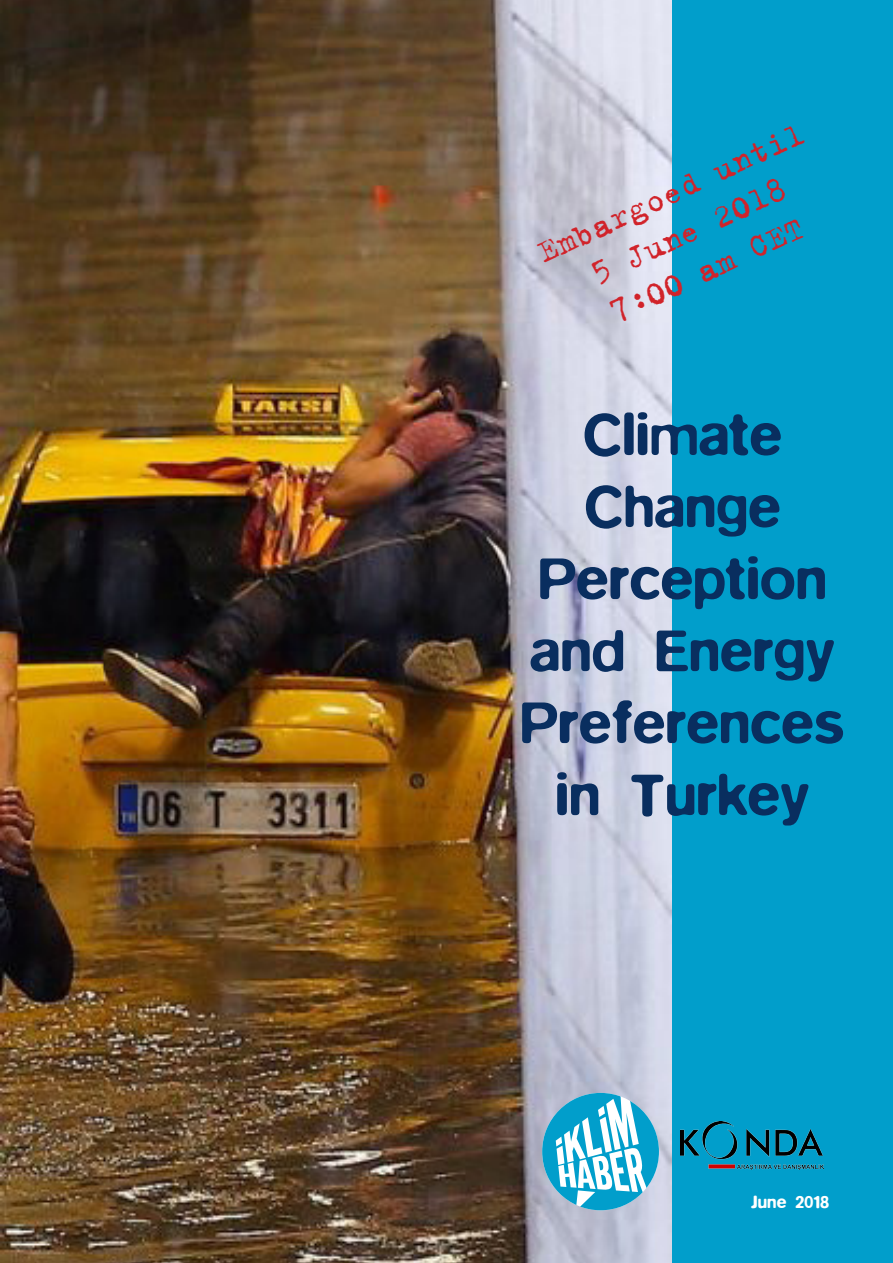
<style>
.page{position:relative;width:893px;height:1263px;background:#019ecb}
.page>*{position:absolute;margin:0;border:0;box-sizing:border-box;transform-origin:0 0}
.t1{font:500 60px/72px "Blur";color:#092e5f;text-align:center}
.t2{font:500 35.55px/42.6px "Attico";color:#d1232a;text-align:center}
.t3{font:500 18px "Blur";color:#fff}
</style>
<div class="page">
<img style="left:0;top:0;width:671px;height:1263px">
<img style="left:681px;top:1121px;width:143px;height:49px">
<svg style="left:542px;top:1093px;width:117px;height:117px"></svg>
<p class="t2" style="left:530px;top:234px;width:293px;rotate:-25deg">Embargoed until<br>5 June 2018<br>7:00 am CET</p>
<p class="t1" style="left:520px;top:398px;width:326px">Climate<br>Change<br>Perception and Energy<br>Preferences in Turkey</p>
<p class="t3" style="left:751px;top:1191px;width:79px">June 2018</p>
</div>
